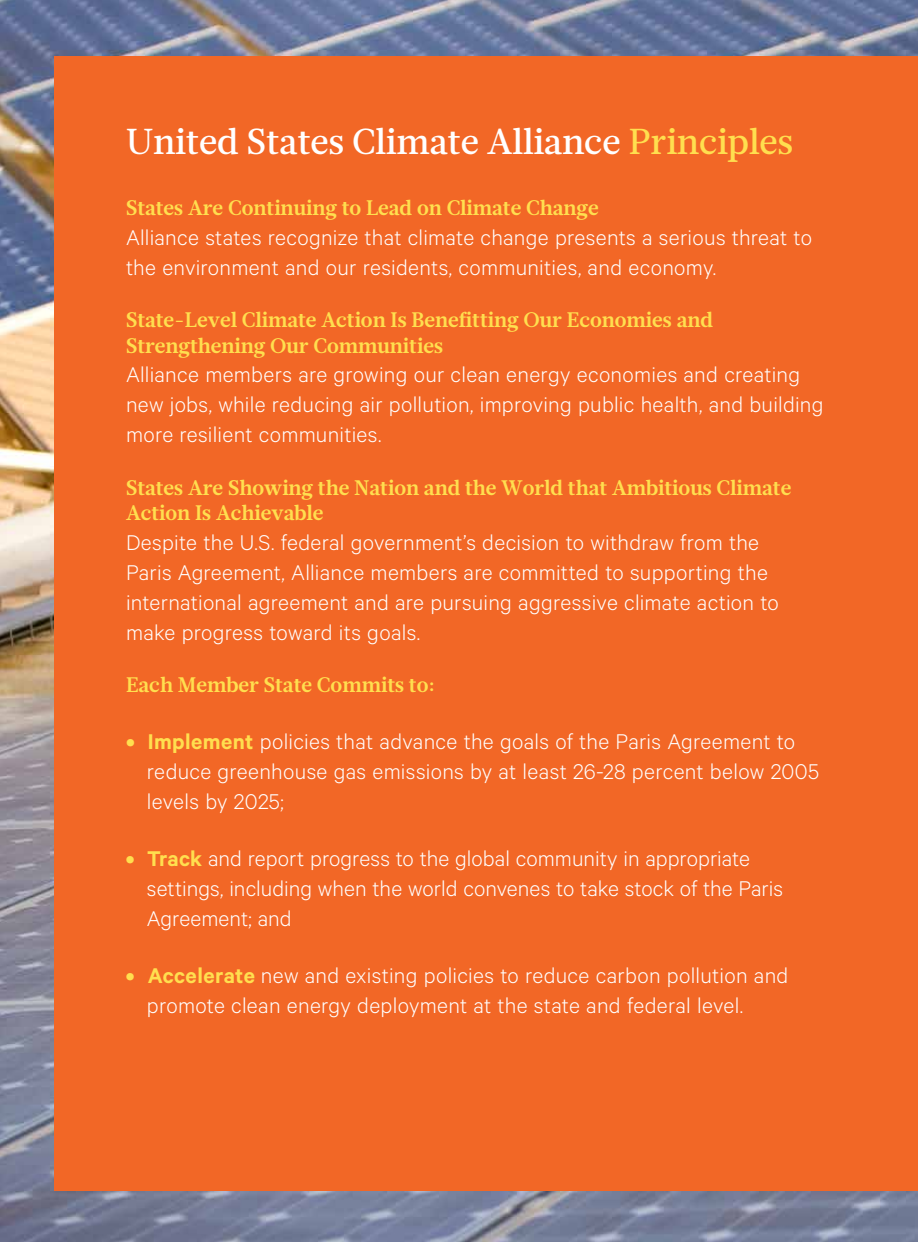
<style>
.page{position:relative;width:918px;height:1242px;background:#fff}
.page>*{position:absolute;margin:0;border:0;box-sizing:border-box;transform-origin:0 0}
.t1{font:500 36px "Glosa Text";letter-spacing:-.005em;color:#fff}
.t2{font:300 24px/30px "Calibre";letter-spacing:.01em;color:#fff}
.t3{font:700 21px/25.2px "Glosa Text";color:#ffdf4f}
.s1{color:#ffdf4f}
.s2{font-weight:600;color:#ffdf4f}
</style>
<div class="page">
<img style="left:0;top:0;width:918px;height:1242px">
<div style="left:54px;top:56px;width:864px;height:1135px;background:#f26726"></div>
<h1 class="t1" style="left:126px;top:118px;width:669px">United States Climate Alliance <span class="s1">Principles</span></h1>
<p class="t3" style="left:126px;top:196px;width:474px">States Are Continuing to Lead on Climate Change</p>
<p class="t2" style="left:126px;top:222px;width:688px">Alliance states recognize that climate change presents a serious threat to the environment and our residents, communities, and economy.</p>
<p class="t3" style="left:126px;top:308px;width:589px">State-Level Climate Action Is Benefitting Our Economies and<br>Strengthening Our Communities</p>
<p class="t2" style="left:126px;top:359px;width:699px">Alliance members are growing our clean energy economies and creating new jobs, while reducing air pollution, improving public health, and building more resilient communities.</p>
<p class="t3" style="left:126px;top:475px;width:667px">States Are Showing the Nation and the World that Ambitious Climate<br>Action Is Achievable</p>
<p class="t2" style="left:126px;top:526px;width:654px">Despite the U.S. federal government’s decision to withdraw from the Paris Agreement, Alliance members are committed to supporting the international agreement and are pursuing aggressive climate action to make progress toward its goals.</p>
<p class="t3" style="left:126px;top:673px;width:311px">Each Member State Commits to:</p>
<p class="t2" style="left:147px;top:726px;width:674px;text-indent:-21px"><span class="s2">• Implement</span> policies that advance the goals of the Paris Agreement to reduce greenhouse gas emissions by at least 26-28 percent below 2005 levels by 2025;</p>
<p class="t2" style="left:147px;top:843px;width:638px;text-indent:-21px"><span class="s2">• Track</span> and report progress to the global community in appropriate settings, including when the world convenes to take stock of the Paris<br>Agreement; and</p>
<p class="t2" style="left:147px;top:960px;width:643px;text-indent:-21px"><span class="s2">• Accelerate</span> new and existing policies to reduce carbon pollution and promote clean energy deployment at the state and federal level.</p>
</div>
